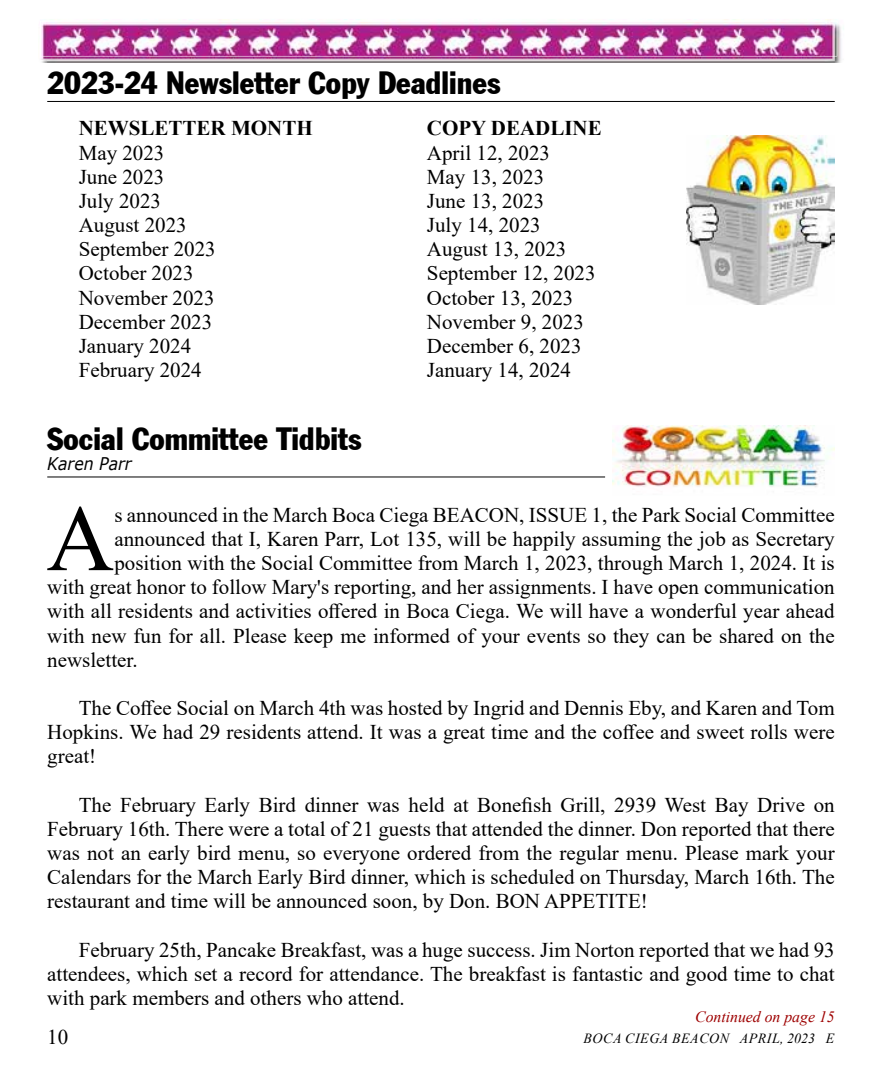
<style>
.page{position:relative;width:882px;height:1071px;background:#fff}
.page>*{position:absolute;margin:0;border:0;box-sizing:border-box;transform-origin:0 0}
.t1{font:93.98px "Times New Roman";color:#000}
.t2{font:31.5px "Franklin Gothic Condensed";color:#000}
.t3{font:21px/24.2px "Times New Roman";color:#000;text-align:justify}
.t4{font:700 21px "Times New Roman";color:#000}
.t5{font:italic 17.5px "Verdana";color:#000;scale:.9 1}
.t6{font:italic 15.75px "Times New Roman";color:#9e0000}
.t7{font:italic 14px "Times New Roman";letter-spacing:.035em;color:#000}
</style>
<div class="page">
<img style="left:41px;top:19px;width:803px;height:44px">
<hr style="left:47px;top:101px;width:788px;height:1px;background:#000">
<img style="left:687px;top:135px;width:148px;height:170px">
<hr style="left:47px;top:477px;width:558px;height:1px;background:#000">
<img style="left:613px;top:425px;width:222px;height:62px">
<h2 class="t2" style="left:47px;top:64px;width:455px">2023-24 Newsletter Copy Deadlines</h2>
<p class="t4" style="left:79px;top:113px;width:235px">NEWSLETTER MONTH</p>
<p class="t4" style="left:427px;top:113px;width:176px">COPY DEADLINE</p>
<p class="t3" style="left:79px;top:140px;width:87px">May 2023</p>
<p class="t3" style="left:427px;top:140px;width:125px">April 12, 2023</p>
<p class="t3" style="left:79px;top:164px;width:87px">June 2023</p>
<p class="t3" style="left:427px;top:164px;width:119px">May 13, 2023</p>
<p class="t3" style="left:79px;top:188px;width:84px">July 2023</p>
<p class="t3" style="left:427px;top:188px;width:119px">June 13, 2023</p>
<p class="t3" style="left:79px;top:212px;width:109px">August 2023</p>
<p class="t3" style="left:427px;top:212px;width:115px">July 14, 2023</p>
<p class="t3" style="left:79px;top:236px;width:139px">September 2023</p>
<p class="t3" style="left:427px;top:236px;width:141px">August 13, 2023</p>
<p class="t3" style="left:79px;top:261px;width:116px">October 2023</p>
<p class="t3" style="left:427px;top:261px;width:170px">September 12, 2023</p>
<p class="t3" style="left:79px;top:285px;width:137px">November 2023</p>
<p class="t3" style="left:427px;top:285px;width:148px">October 13, 2023</p>
<p class="t3" style="left:79px;top:309px;width:135px">December 2023</p>
<p class="t3" style="left:427px;top:309px;width:158px">November 9, 2023</p>
<p class="t3" style="left:79px;top:333px;width:114px">January 2024</p>
<p class="t3" style="left:427px;top:333px;width:156px">December 6, 2023</p>
<p class="t3" style="left:79px;top:357px;width:125px">February 2024</p>
<p class="t3" style="left:427px;top:357px;width:146px">January 14, 2024</p>
<h2 class="t2" style="left:47px;top:420px;width:316px">Social Committee Tidbits</h2>
<p class="t5" style="left:47px;top:451px;width:95px">Karen Parr</p>
<h1 class="t1" style="left:47px;top:472px;width:69px">A</h1>
<p class="t3" style="left:114px;top:502px;width:722px">s announced in the March Boca Ciega BEACON, ISSUE 1, the Park Social Committee</p>
<p class="t3" style="left:114px;top:526px;width:722px">announced that I, Karen Parr, Lot 135, will be happily assuming the job as Secretary</p>
<p class="t3" style="left:114px;top:550px;width:722px">position with the Social Committee from March 1, 2023, through March 1, 2024. It is</p>
<p class="t3" style="left:47px;top:575px;width:789px">with great honor to follow Mary's reporting, and her assignments. I have open communication</p>
<p class="t3" style="left:47px;top:599px;width:789px">with all residents and activities offered in Boca Ciega. We will have a wonderful year ahead</p>
<p class="t3" style="left:47px;top:623px;width:789px">with new fun for all. Please keep me informed of your events so they can be shared on the</p>
<p class="t3" style="left:47px;top:647px;width:92px">newsletter.</p>
<p class="t3" style="left:47px;top:695px;width:789px;text-indent:32px">The Coffee Social on March 4th was hosted by Ingrid and Dennis Eby, and Karen and Tom Hopkins. We had 29 residents attend. It was a great time and the coffee and sweet rolls were great!</p>
<p class="t3" style="left:47px;top:792px;width:789px;text-indent:32px">The February Early Bird dinner was held at Bonefish Grill, 2939 West Bay Drive on February 16th. There were a total of 21 guests that attended the dinner. Don reported that there was not an early bird menu, so everyone ordered from the regular menu. Please mark your Calendars for the March Early Bird dinner, which is scheduled on Thursday, March 16th. The restaurant and time will be announced soon, by Don. BON APPETITE!</p>
<p class="t3" style="left:47px;top:937px;width:789px;text-indent:32px">February 25th, Pancake Breakfast, was a huge success. Jim Norton reported that we had 93 attendees, which set a record for attendance. The breakfast is fantastic and good time to chat with park members and others who attend.</p>
<p class="t6" style="left:695px;top:1006px;width:141px">Continued on page 15</p>
<p class="t3" style="left:47px;top:1024px;width:22px">10</p>
<p class="t7" style="left:584px;top:1029px;width:252px">BOCA CIEGA BEACON APRIL, 2023 E</p>
</div>
